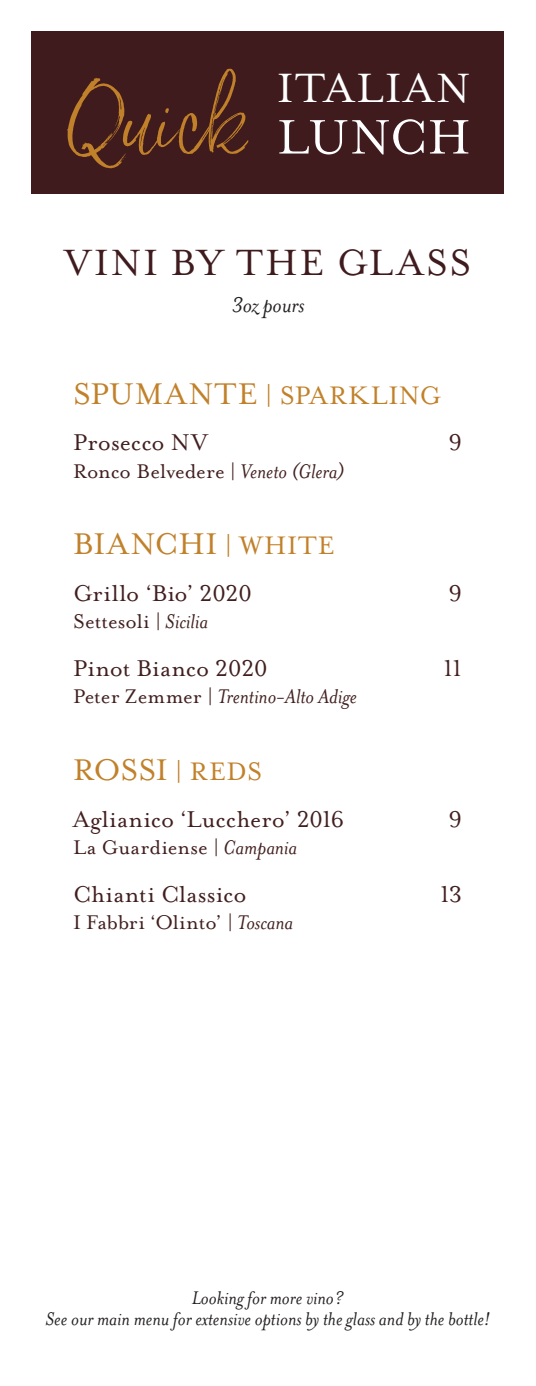
<style>
.page{position:relative;width:536px;height:1386px;background:#fff}
.page>*{position:absolute;margin:0;border:0;box-sizing:border-box;transform-origin:0 0}
.t1{font:85.58px "Saturday Script";letter-spacing:.01em;color:#c1812a}
.t2{font:55.65px "Mrs Eaves OT";letter-spacing:-.005em;color:#fff}
.t3{font:47.07px "Mrs Eaves OT";letter-spacing:.045em;color:#fff}
.t4{font:42px "Mrs Eaves OT";letter-spacing:.05em;color:#3f1b1d}
.t5{font:34.48px "Mrs Eaves OT";color:#c1812a}
.t6{font:29.05px "Mrs Eaves OT";letter-spacing:.025em;color:#c1812a}
.wine{font:26.25px "Mrs Eaves OT";color:#421f1f}
.t7{font:italic 24.5px "Mrs Eaves OT";letter-spacing:-.005em;color:#231f20}
.wine-2{font:22.75px "Mrs Eaves OT";color:#421f1f}
.wine-3{font:italic 22.75px "Mrs Eaves OT";letter-spacing:-.005em;color:#421f1f}
.more_CTA_vini{font:italic 21px "Mrs Eaves";color:#231f20}
.s1{font-size:34.48px}
.s2{font-style:italic}
.s3{font-size:29.05px}
.s4{font-style:normal}
</style>
<div class="page">
<div style="left:32px;top:32px;width:472px;height:162px;background:#3f1b1d"></div>
<p class="t1" style="left:69px;top:70px;width:180px">Quick</p>
<p class="t3" style="left:277px;top:61px;width:194px">ITALIAN</p>
<p class="t2" style="left:277px;top:105px;width:195px">LUNCH</p>
<p class="t4" style="left:65px;top:238px;width:408px">VINI BY THE GLASS</p>
<p class="t7" style="left:231px;top:291px;width:74px">3oz pours</p>
<p class="t6" style="left:73px;top:379px;width:369px"><span class="s1">SPUMANTE</span> | SPARKLING</p>
<p class="wine" style="left:73px;top:427px;width:136px">Prosecco NV</p>
<p class="wine" style="left:448px;top:427px;width:15px">9</p>
<p class="wine-2" style="left:73px;top:458px;width:273px">Ronco Belvedere | <span class="s2">Veneto (Glera)</span></p>
<p class="t5" style="left:73px;top:524px;width:263px">BIANCHI <span class="s3">| WHITE</span></p>
<p class="wine" style="left:73px;top:578px;width:180px">Grillo ‘Bio’ 2020</p>
<p class="wine" style="left:448px;top:578px;width:15px">9</p>
<p class="wine-2" style="left:73px;top:608px;width:136px">Settesoli | <span class="s2">Sicilia</span></p>
<p class="wine" style="left:73px;top:653px;width:196px">Pinot Bianco 2020</p>
<p class="wine" style="left:443px;top:653px;width:20px">11</p>
<p class="wine-3" style="left:73px;top:684px;width:285px"><span class="s4">Peter Zemmer |</span> Trentino-Alto Adige</p>
<p class="t5" style="left:73px;top:750px;width:190px">ROSSI <span class="s3">| REDS</span></p>
<p class="wine" style="left:73px;top:804px;width:272px">Aglianico ‘Lucchero’ 2016</p>
<p class="wine" style="left:448px;top:804px;width:15px">9</p>
<p class="wine-2" style="left:73px;top:834px;width:225px">La Guardiense | <span class="s2">Campania</span></p>
<p class="wine" style="left:73px;top:879px;width:175px">Chianti Classico</p>
<p class="wine" style="left:440px;top:879px;width:24px">13</p>
<p class="wine-2" style="left:73px;top:909px;width:221px">I Fabbri ‘Olinto’ | <span class="s2">Toscana</span></p>
<p class="more_CTA_vini" style="left:192px;top:1287px;width:154px">Looking for more vino?</p>
<p class="more_CTA_vini" style="left:45px;top:1308px;width:446px">See our main menu for extensive options by the glass and by the bottle!</p>
</div>
